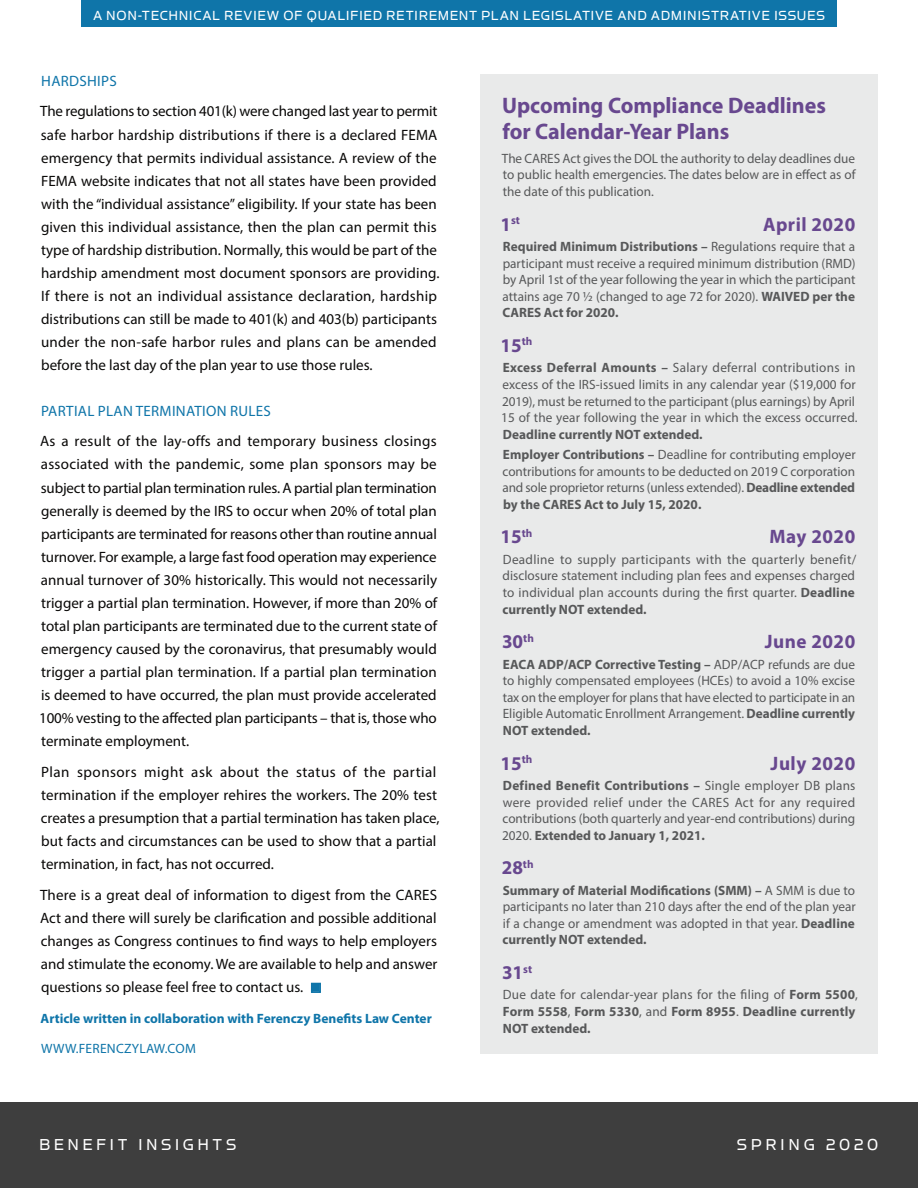
<style>
.page{position:relative;width:918px;height:1188px;background:#fff}
.page>*{position:absolute;margin:0;border:0;box-sizing:border-box;transform-origin:0 0}
.t1{font:700 22.5px/25.7px "Myriad Pro";color:#68488f}
.t2{font:700 19.5px "Myriad Pro";letter-spacing:.025em;color:#68488f}
.t3{font:18px "Simian Display Orangutan";letter-spacing:.19em;color:#fff}
.t4{font:15px/23.1px "Myriad Pro";color:#090807}
.t5{font:15px "Simian Display Orangutan";letter-spacing:.04em;color:#fff}
.t6{font:15px "Myriad Pro";letter-spacing:.02em;color:#0f75a9}
.t7{font:13.5px/16.6px "Myriad Pro";color:#575859;text-align:justify}
.t8{font:700 13.5px/16.6px "Myriad Pro";color:#575859}
.t9{font:700 13.5px "Myriad Pro";color:#0f75a9}
.t10{font:13.5px "Myriad Pro";letter-spacing:.02em;color:#0f75a9}
.t11{font:700 11.4px "Myriad Pro";color:#68488f}
.s1{font-family:"Minion Pro";font-weight:700;font-size:30px;color:#0f75a9}
.s2{font-size:19.5px}
.s3{font-weight:700}
.s4{font-weight:400}
</style>
<div class="page">
<div style="left:0;top:1102px;width:918px;height:86px;background:#3e3e3e"></div>
<div style="left:81px;top:0;width:756px;height:27px;background:#0f75a9"></div>
<div style="left:480px;top:75px;width:398px;height:979px;background:#e9eaea"></div>
<p class="t5" style="left:93px;top:8px;width:733px">A NON-TECHNICAL REVIEW OF QUALIFIED RETIREMENT PLAN LEGISLATIVE AND ADMINISTRATIVE ISSUES</p>
<p class="t6" style="left:41px;top:72px;width:77px">HARDSHIPS</p>
<p class="t4" style="left:40px;top:100px;width:401px">The regulations to section 401(k) were changed last year to permit safe harbor hardship distributions if there is a declared FEMA emergency that permits individual assistance. A review of the FEMA website indicates that not all states have been provided with the “individual assistance” eligibility. If your state has been given this individual assistance, then the plan can permit this type of hardship distribution. Normally, this would be part of the hardship amendment most document sponsors are providing.<br>If there is not an individual assistance declaration, hardship distributions can still be made to 401(k) and 403(b) participants under the non-safe harbor rules and plans can be amended before the last day of the plan year to use those rules.</p>
<p class="t6" style="left:41px;top:402px;width:231px">PARTIAL PLAN TERMINATION RULES</p>
<p class="t4" style="left:39px;top:430px;width:400px;text-align:justify">As a result of the lay-offs and temporary business closings associated with the pandemic, some plan sponsors may be subject to partial plan termination rules. A partial plan termination generally is deemed by the IRS to occur when 20% of total plan participants are terminated for reasons other than routine annual turnover. For example, a large fast food operation may experience annual turnover of 30% historically. This would not necessarily trigger a partial plan termination. However, if more than 20% of total plan participants are terminated due to the current state of emergency caused by the coronavirus, that presumably would trigger a partial plan termination. If a partial plan termination is deemed to have occurred, the plan must provide accelerated 100% vesting to the affected plan participants – that is, those who terminate employment.</p>
<p class="t4" style="left:41px;top:760px;width:400px">Plan sponsors might ask about the status of the partial termination if the employer rehires the workers. The 20% test creates a presumption that a partial termination has taken place, but facts and circumstances can be used to show that a partial termination, in fact, has not occurred.</p>
<p class="t4" style="left:40px;top:883px;width:399px;text-align:justify">There is a great deal of information to digest from the CARES Act and there will surely be clarification and possible additional changes as Congress continues to find ways to help employers and stimulate the economy. We are available to help and answer questions so please feel free to contact us. <span class="s1">■</span></p>
<p class="t9" style="left:41px;top:1009px;width:393px">Article written in collaboration with Ferenczy Benefits Law Center</p>
<p class="t10" style="left:41px;top:1041px;width:156px">WWW.FERENCZYLAW.COM</p>
<h1 class="t1" style="left:502px;top:92px;width:326px">Upcoming Compliance Deadlines for Calendar-Year Plans</h1>
<p class="t7" style="left:502px;top:150px;width:355px">The CARES Act gives the DOL the authority to delay deadlines due to public health emergencies. The dates below are in effect as of the date of this publication.</p>
<p class="t11" style="left:500px;top:213px;width:21px"><span class="s2">1</span>st</p>
<h2 class="t2" style="left:763px;top:211px;width:94px">April 2020</h2>
<p class="t7" style="left:503px;top:238px;width:355px"><span class="s3">Required Minimum Distributions –</span> Regulations require that a participant must receive a required minimum distribution (RMD) by April 1st of the year following the year in which the participant attains age 70 ½ (changed to age 72 for 2020). <span class="s3">WAIVED per the CARES Act for 2020.</span></p>
<h2 class="t2" style="left:500px;top:333px;width:33px">15<sup>th</sup></h2>
<p class="t7" style="left:501px;top:359px;width:358px;text-align:left"><span class="s3">Excess Deferral Amounts –</span> Salary deferral contributions in excess of the IRS-issued limits in any calendar year ($19,000 for 2019), must be returned to the participant (plus earnings) by April 15 of the year following the year in which the excess occurred.</p>
<p class="t8" style="left:503px;top:424px;width:354px;line-height:20.4px">Deadline currently NOT extended.<br>Employer Contributions – <span class="s4">Deadline for contributing employer</span></p>
<p class="t7" style="left:503px;top:463px;width:354px">contributions for amounts to be deducted on 2019 C corporation and sole proprietor returns (unless extended). <span class="s3">Deadline extended by the CARES Act to July 15, 2020.</span></p>
<h2 class="t2" style="left:500px;top:524px;width:33px">15<sup>th</sup></h2>
<h2 class="t2" style="left:770px;top:524px;width:87px">May 2020</h2>
<p class="t7" style="left:503px;top:551px;width:355px">Deadline to supply participants with the quarterly benefit/ disclosure statement including plan fees and expenses charged to individual plan accounts during the first quarter. <span class="s3">Deadline currently NOT extended.</span></p>
<h2 class="t2" style="left:502px;top:629px;width:33px">30<sup>th</sup></h2>
<h2 class="t2" style="left:765px;top:629px;width:92px">June 2020</h2>
<p class="t7" style="left:503px;top:656px;width:354px"><span class="s3">EACA ADP/ACP Corrective Testing –</span> ADP/ACP refunds are due to highly compensated employees (HCEs) to avoid a 10% excise tax on the employer for plans that have elected to participate in an Eligible Automatic Enrollment Arrangement. <span class="s3">Deadline currently NOT extended.</span></p>
<h2 class="t2" style="left:500px;top:750px;width:33px">15<sup>th</sup></h2>
<h2 class="t2" style="left:771px;top:750px;width:86px">July 2020</h2>
<p class="t7" style="left:502px;top:777px;width:355px"><span class="s3">Defined Benefit Contributions –</span> Single employer DB plans were provided relief under the CARES Act for any required contributions (both quarterly and year-end contributions) during 2020. <span class="s3">Extended to January 1, 2021.</span></p>
<h2 class="t2" style="left:502px;top:855px;width:33px">28<sup>th</sup></h2>
<p class="t7" style="left:503px;top:882px;width:355px"><span class="s3">Summary of Material Modifications (SMM) –</span> A SMM is due to participants no later than 210 days after the end of the plan year if a change or amendment was adopted in that year. <span class="s3">Deadline currently NOT extended.</span></p>
<h2 class="t2" style="left:502px;top:960px;width:32px">31<sup>st</sup></h2>
<p class="t8" style="left:503px;top:986px;width:357px"><span class="s4">Due date for calendar-year plans for the filing of</span> Form 5500<span class="s4">,<br></span>Form 5558<span class="s4">,</span> Form 5330<span class="s4">, and</span> Form 8955<span class="s4">.</span> Deadline currently<br>NOT extended.</p>
<p class="t3" style="left:39px;top:1136px;width:199px">BENEFIT INSIGHTS</p>
<p class="t3" style="left:737px;top:1136px;width:143px">SPRING 2020</p>
</div>
